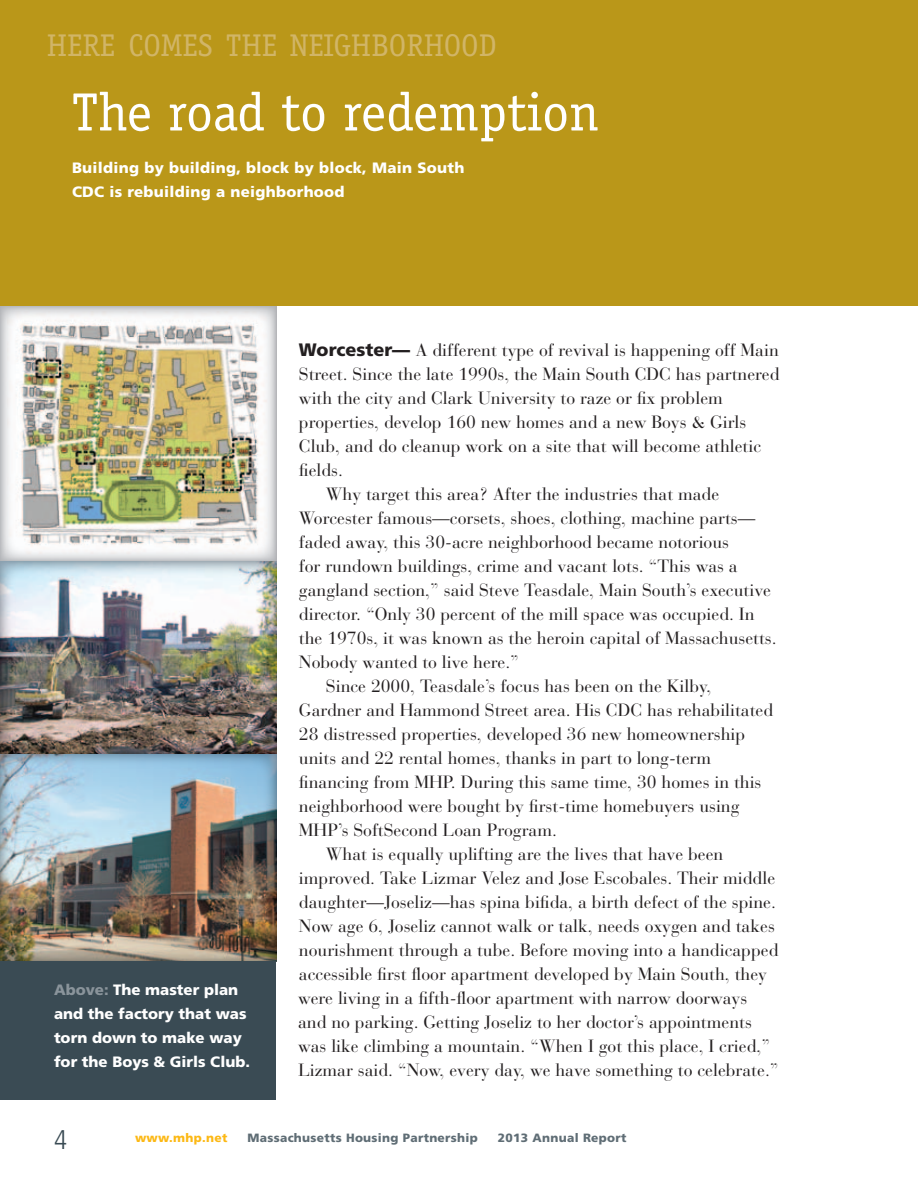
<style>
.page{position:relative;width:918px;height:1188px;background:#fff}
.page>*{position:absolute;margin:0;border:0;box-sizing:border-box;transform-origin:0 0}
.t1{font:54px "Officina Serif";color:#fff}
.t2{font:31.5px "Officina Serif";color:#d1b567}
.t3{font:300 condensed 27px "Frutiger";color:#3a4b54}
.project-_text{font:17.7px/24px "Bauer Bodoni";color:#231f20}
.t4{font:900 15px/24px "Frutiger";color:#fff}
.t5{font:900 15px/24px "Frutiger";letter-spacing:.02em;color:#fff}
.t6{font:900 12px "Frutiger";letter-spacing:.025em;color:#5f6d75}
.t7{font:900 12px "Frutiger";letter-spacing:.025em;color:#fcb814}
.s1{color:#8a949b}
.s2{font-family:"Frutiger";font-weight:900;font-size:18px}
</style>
<div class="page">
<svg style="left:0;top:306px;width:276px;height:256px;background:#d0d2d4"></svg>
<img style="left:8px;top:312px;width:261px;height:244px">
<div style="left:0;top:0;width:918px;height:306px;background:#ba9719"></div>
<img style="left:0;top:562px;width:276px;height:399px">
<div style="left:0;top:961px;width:276px;height:139px;background:#3a4b54"></div>
<p class="t2" style="left:47px;top:27px;width:452px">HERE COMES THE NEIGHBORHOOD</p>
<p class="t1" style="left:72px;top:81px;width:529px">The road to redemption</p>
<p class="t5" style="left:72px;top:155px;width:394px">Building by building, block by block, Main South<br>CDC is rebuilding a neighborhood</p>
<p class="t4" style="left:54px;top:978px;width:197px"><span class="s1">Above:</span> The master plan and the factory that was torn down to make way for the Boys &amp; Girls Club.</p>
<p class="project-_text" style="left:299px;top:338px;width:482px"><span class="s2">Worcester—</span> A different type of revival is happening off Main Street. Since the late 1990s, the Main South CDC has partnered with the city and Clark University to raze or fix problem properties, develop 160 new homes and a new Boys &amp; Girls Club, and do cleanup work on a site that will become athletic fields.</p>
<p class="project-_text" style="left:299px;top:482px;width:479px;text-indent:27px">Why target this area? After the industries that made Worcester famous—corsets, shoes, clothing, machine parts— faded away, this 30-acre neighborhood became notorious<br>for rundown buildings, crime and vacant lots. “This was a gangland section,” said Steve Teasdale, Main South’s executive director. “Only 30 percent of the mill space was occupied. In the 1970s, it was known as the heroin capital of Massachusetts.<br>Nobody wanted to live here.”</p>
<p class="project-_text" style="left:299px;top:674px;width:476px;text-indent:27px">Since 2000, Teasdale’s focus has been on the Kilby, Gardner and Hammond Street area. His CDC has rehabilitated 28 distressed properties, developed 36 new homeownership units and 22 rental homes, thanks in part to long-term financing from MHP. During this same time, 30 homes in this neighborhood were bought by first-time homebuyers using MHP’s SoftSecond Loan Program.</p>
<p class="project-_text" style="left:298px;top:842px;width:482px;text-indent:28px">What is equally uplifting are the lives that have been improved. Take Lizmar Velez and Jose Escobales. Their middle daughter—Joseliz—has spina bifida, a birth defect of the spine.<br>Now age 6, Joseliz cannot walk or talk, needs oxygen and takes nourishment through a tube. Before moving into a handicapped accessible first floor apartment developed by Main South, they were living in a fifth-floor apartment with narrow doorways and no parking. Getting Joseliz to her doctor’s appointments was like climbing a mountain. “When I got this place, I cried,” Lizmar said. “Now, every day, we have something to celebrate.”</p>
<p class="t3" style="left:54px;top:1124px;width:14px">4</p>
<p class="t7" style="left:135px;top:1130px;width:94px">www.mhp.net</p>
<p class="t6" style="left:248px;top:1130px;width:232px">Massachusetts Housing Partnership</p>
<p class="t6" style="left:498px;top:1130px;width:130px">2013 Annual Report</p>
</div>
